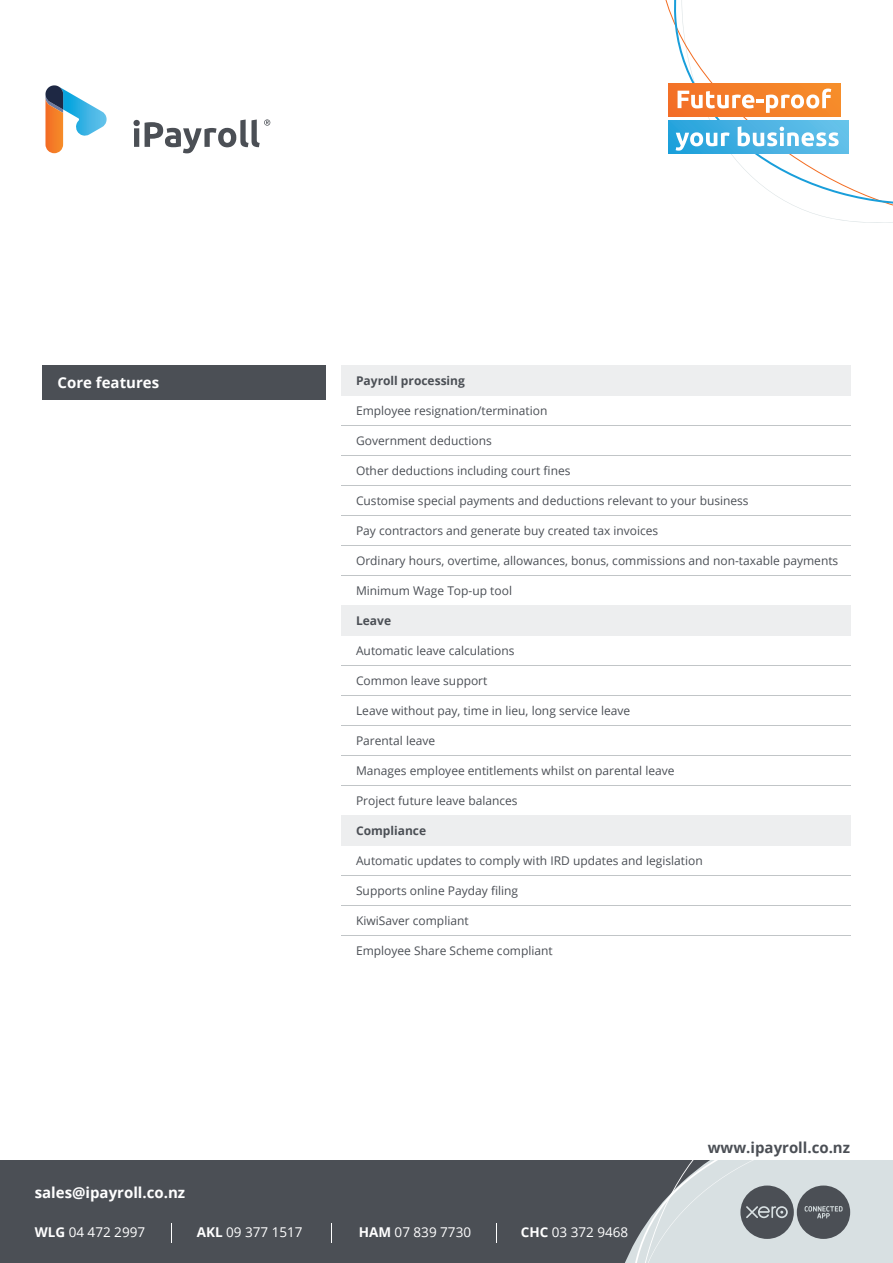
<style>
.page{position:relative;width:893px;height:1263px;background:#fff}
.page>*{position:absolute;margin:0;border:0;box-sizing:border-box;transform-origin:0 0}
.t1{font:700 15px "Open Sans";color:#fff}
.t2{font:700 15px "Open Sans";color:#4b4f55}
.t3{font:13.5px "Open Sans";color:#fff}
.t4{font:12px "Open Sans";color:#4b4f55}
.t5{font:700 12px "Open Sans";color:#4b4f55}
.s1{font-weight:700}
</style>
<div class="page">
<div style="left:43px;top:366px;width:283px;height:34px;background:#4b4f55"></div>
<div style="left:341px;top:365px;width:509px;height:30px;background:#edeeef"></div>
<hr style="left:341px;top:425px;width:509px;height:1px;background:#c1c5c7">
<hr style="left:341px;top:455px;width:509px;height:1px;background:#c1c5c7">
<hr style="left:341px;top:485px;width:509px;height:1px;background:#c1c5c7">
<hr style="left:341px;top:515px;width:509px;height:1px;background:#c1c5c7">
<hr style="left:341px;top:545px;width:509px;height:1px;background:#c1c5c7">
<hr style="left:341px;top:575px;width:509px;height:1px;background:#c1c5c7">
<div style="left:341px;top:605px;width:509px;height:30px;background:#edeeef"></div>
<hr style="left:341px;top:665px;width:509px;height:1px;background:#c1c5c7">
<hr style="left:341px;top:695px;width:509px;height:1px;background:#c1c5c7">
<hr style="left:341px;top:725px;width:509px;height:1px;background:#c1c5c7">
<hr style="left:341px;top:755px;width:509px;height:1px;background:#c1c5c7">
<hr style="left:341px;top:785px;width:509px;height:1px;background:#c1c5c7">
<div style="left:341px;top:815px;width:509px;height:30px;background:#edeeef"></div>
<hr style="left:341px;top:875px;width:509px;height:1px;background:#c1c5c7">
<hr style="left:341px;top:905px;width:509px;height:1px;background:#c1c5c7">
<hr style="left:341px;top:935px;width:509px;height:1px;background:#c1c5c7">
<div style="left:0;top:1160px;width:893px;height:103px;background:#4b4f55"></div>
<svg style="left:171px;top:1223px;width:1px;height:20px"></svg>
<svg style="left:496px;top:1223px;width:1px;height:20px"></svg>
<svg style="left:331px;top:1223px;width:1px;height:20px"></svg>
<svg style="left:625px;top:1160px;width:268px;height:103px"></svg>
<svg style="left:671px;top:0;width:222px;height:206px"></svg>
<div style="left:668px;top:84px;width:172px;height:32px;background:linear-gradient(to right,#f36f27,#f68e2c)"></div>
<div style="left:668px;top:121px;width:180px;height:32px;background:linear-gradient(to right,#24a1db,#65c0e9)"></div>
<svg style="left:678px;top:89px;width:153px;height:24px"></svg>
<svg style="left:676px;top:132px;width:53px;height:19px"></svg>
<svg style="left:738px;top:126px;width:101px;height:20px"></svg>
<svg style="left:133px;top:119px;width:137px;height:34px"></svg>
<svg style="left:45px;top:85px;width:62px;height:68px"></svg>
<p class="t1" style="left:58px;top:372px;width:103px">Core features</p>
<p class="t5" style="left:356px;top:372px;width:110px">Payroll processing</p>
<p class="t4" style="left:356px;top:403px;width:193px">Employee resignation/termination</p>
<p class="t4" style="left:356px;top:433px;width:137px">Government deductions</p>
<p class="t4" style="left:356px;top:463px;width:216px">Other deductions including court fines</p>
<p class="t4" style="left:356px;top:493px;width:394px">Customise special payments and deductions relevant to your business</p>
<p class="t4" style="left:356px;top:523px;width:304px">Pay contractors and generate buy created tax invoices</p>
<p class="t4" style="left:356px;top:553px;width:484px">Ordinary hours, overtime, allowances, bonus, commissions and non-taxable payments</p>
<p class="t4" style="left:356px;top:583px;width:158px">Minimum Wage Top-up tool</p>
<p class="t5" style="left:356px;top:612px;width:37px">Leave</p>
<p class="t4" style="left:356px;top:643px;width:160px">Automatic leave calculations</p>
<p class="t4" style="left:356px;top:673px;width:133px">Common leave support</p>
<p class="t4" style="left:356px;top:703px;width:276px">Leave without pay, time in lieu, long service leave</p>
<p class="t4" style="left:356px;top:733px;width:81px">Parental leave</p>
<p class="t4" style="left:356px;top:763px;width:320px">Manages employee entitlements whilst on parental leave</p>
<p class="t4" style="left:356px;top:793px;width:163px">Project future leave balances</p>
<p class="t5" style="left:356px;top:822px;width:72px">Compliance</p>
<p class="t4" style="left:356px;top:853px;width:348px">Automatic updates to comply with IRD updates and legislation</p>
<p class="t4" style="left:356px;top:883px;width:164px">Supports online Payday filing</p>
<p class="t4" style="left:356px;top:913px;width:114px">KiwiSaver compliant</p>
<p class="t4" style="left:356px;top:943px;width:198px">Employee Share Scheme compliant</p>
<p class="t1" style="left:35px;top:1181px;width:152px">sales@ipayroll.co.nz</p>
<p class="t3" style="left:35px;top:1223px;width:112px"><span class="s1">WLG</span> 04 472 2997</p>
<p class="t3" style="left:197px;top:1223px;width:107px"><span class="s1">AKL</span> 09 377 1517</p>
<p class="t3" style="left:359px;top:1223px;width:114px"><span class="s1">HAM</span> 07 839 7730</p>
<p class="t3" style="left:521px;top:1223px;width:109px"><span class="s1">CHC</span> 03 372 9468</p>
<p class="t2" style="left:708px;top:1136px;width:144px">www.ipayroll.co.nz</p>
</div>
